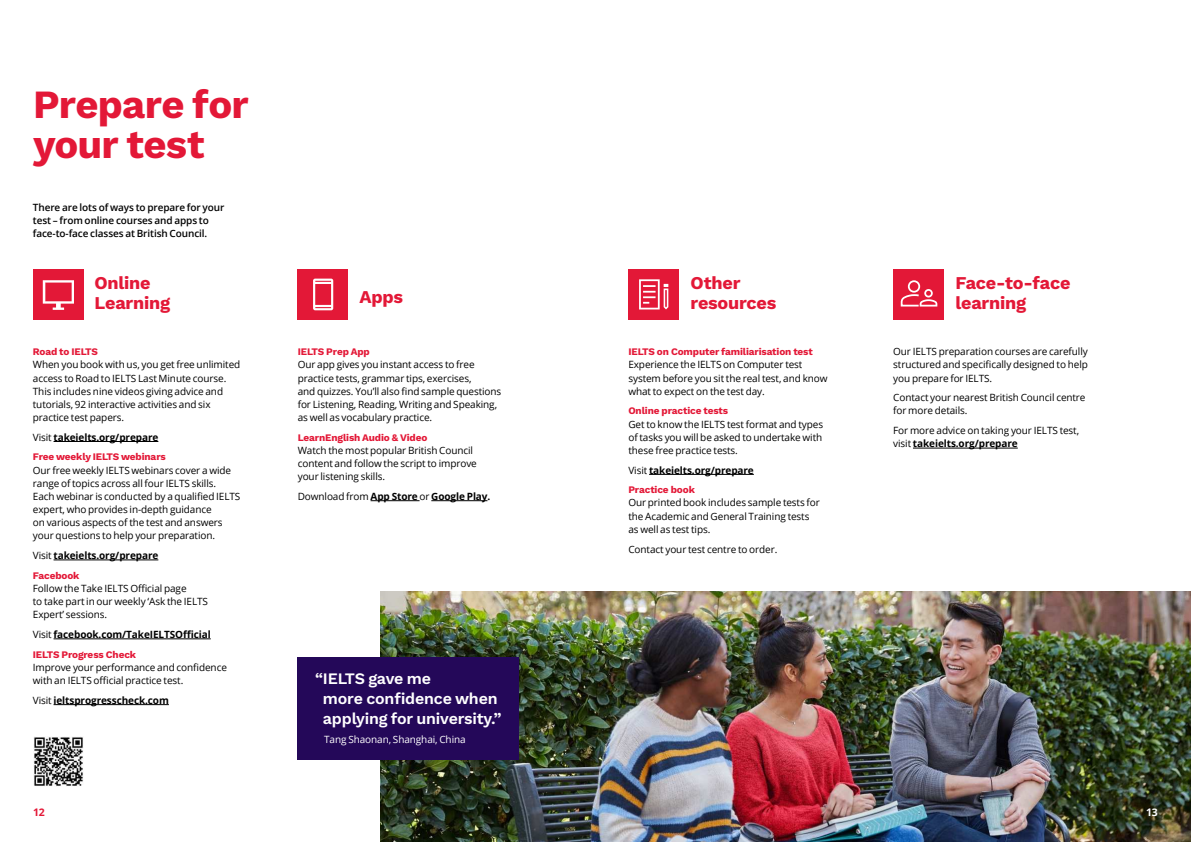
<style>
.page{position:relative;width:1191px;height:842px;background:#fff}
.page>*{position:absolute;margin:0;border:0;box-sizing:border-box;transform-origin:0 0}
.t1{font:700 40px/39.5px "Work Sans";letter-spacing:-.02em;color:#e31837}
.t2{font:700 18px/19.7px "Work Sans";letter-spacing:-.01em;color:#e31837}
.t3{font:600 16px/19.7px "Work Sans";letter-spacing:-.01em;color:#fff}
.t4{font:700 10.5px "Open Sans";color:#e31837}
.t5{font:700 10.5px "Open Sans";color:#fff}
.t6{font:10px/13.2px "Open Sans";letter-spacing:-.01em;color:#000}
.t7{font:700 10px "Open Sans";letter-spacing:-.01em;color:#000}
.t8{font:700 10px "Work Sans";letter-spacing:-.01em;color:#e31837}
.t9{font:600 10px/13.2px "Open Sans";letter-spacing:-.01em;color:#000}
.t10{font:10px "Open Sans";letter-spacing:-.01em;color:#fff}
.s1{font-weight:400}
.s2{font-weight:700}
</style>
<div class="page">
<img style="left:380px;top:591px;width:810px;height:251px">
<hr style="left:54px;top:441px;width:104px;height:1px;background:#000">
<hr style="left:54px;top:560px;width:104px;height:1px;background:#000">
<hr style="left:54px;top:639px;width:157px;height:1px;background:#000">
<hr style="left:54px;top:704px;width:115px;height:1px;background:#000">
<hr style="left:649px;top:474px;width:105px;height:1px;background:#000">
<hr style="left:913px;top:448px;width:104px;height:1px;background:#000">
<hr style="left:370px;top:500px;width:49px;height:1px;background:#000">
<hr style="left:431px;top:500px;width:56px;height:1px;background:#000">
<div style="left:298px;top:658px;width:221px;height:102px;background:#240859"></div>
<div style="left:629px;top:269px;width:50px;height:50px;background:#e31837"></div>
<div style="left:298px;top:269px;width:50px;height:50px;background:#e31837"></div>
<div style="left:893px;top:269px;width:50px;height:50px;background:#e31837"></div>
<svg style="left:900px;top:280px;width:37px;height:27px"></svg>
<svg style="left:639px;top:279px;width:29px;height:30px"></svg>
<svg style="left:313px;top:279px;width:20px;height:31px"></svg>
<div style="left:33px;top:269px;width:50px;height:50px;background:#e31837"></div>
<svg style="left:43px;top:280px;width:31px;height:30px"></svg>
<img style="left:34px;top:737px;width:49px;height:50px">
<h1 class="t1" style="left:33px;top:88px;width:217px">Prepare for your test</h1>
<p class="t9" style="left:33px;top:201px;width:193px">There are lots of ways to prepare for your test – from online courses and apps to face-to-face classes at British Council.</p>
<h2 class="t2" style="left:94px;top:275px;width:77px">Online<br>Learning</h2>
<p class="t8" style="left:33px;top:348px;width:67px">Road to IELTS</p>
<p class="t6" style="left:33px;top:359px;width:209px">When you book with us, you get free unlimited access to Road to IELTS Last Minute course.<br>This includes nine videos giving advice and tutorials, 92 interactive activities and six practice test papers.</p>
<p class="t7" style="left:33px;top:433px;width:127px"><span class="s1">Visit</span> takeielts.org/prepare</p>
<p class="t8" style="left:33px;top:453px;width:134px">Free weekly IELTS webinars</p>
<p class="t6" style="left:33px;top:464px;width:209px">Our free weekly IELTS webinars cover a wide range of topics across all four IELTS skills.<br>Each webinar is conducted by a quali昀椀ed IELTS expert, who provides in-depth guidance<br>on various aspects of the test and answers your questions to help your preparation.</p>
<p class="t7" style="left:33px;top:551px;width:127px"><span class="s1">Visit</span> takeielts.org/prepare</p>
<p class="t8" style="left:33px;top:571px;width:48px">Facebook</p>
<p class="t6" style="left:33px;top:581px;width:177px">Follow the Take IELTS O昀케cial page<br>to take part in our weekly ‘Ask the IELTS<br>Expert’ sessions.</p>
<p class="t7" style="left:33px;top:627px;width:179px"><span class="s1">Visit</span> facebook.com/TakeIELTSO昀케cial</p>
<p class="t8" style="left:33px;top:650px;width:105px">IELTS Progress Check</p>
<p class="t6" style="left:33px;top:660px;width:195px">Improve your performance and con昀椀dence with an IELTS o昀케cial practice test.</p>
<p class="t7" style="left:33px;top:696px;width:137px"><span class="s1">Visit</span> ieltsprogresscheck.com</p>
<h2 class="t2" style="left:359px;top:288px;width:45px">Apps</h2>
<p class="t8" style="left:298px;top:348px;width:74px">IELTS Prep App</p>
<p class="t6" style="left:298px;top:359px;width:205px">Our app gives you instant access to free practice tests, grammar tips, exercises,<br>and quizzes. You’ll also 昀椀nd sample questions for Listening, Reading, Writing and Speaking, as well as vocabulary practice.</p>
<p class="t8" style="left:298px;top:433px;width:131px">LearnEnglish Audio &amp; Video</p>
<p class="t6" style="left:298px;top:445px;width:181px">Watch the most popular British Council content and follow the script to improve your listening skills.</p>
<p class="t7" style="left:298px;top:492px;width:194px"><span class="s1">Download from</span> App Store <span class="s1">or</span> Google Play.</p>
<h3 class="t3" style="left:323px;top:670px;width:180px;text-indent:-8px">“ IELTS gave me<br>more con昀椀dence when applying for university.”</h3>
<p class="t10" style="left:324px;top:736px;width:143px">Tang Shaonan, Shanghai, China</p>
<h2 class="t2" style="left:690px;top:275px;width:87px">Other resources</h2>
<h2 class="t2" style="left:955px;top:275px;width:117px">Face-to-face learning</h2>
<p class="t8" style="left:628px;top:348px;width:186px">IELTS on Computer familiarisation test</p>
<p class="t6" style="left:628px;top:359px;width:201px">Experience the IELTS on Computer test system before you sit the real test, and know what to expect on the test day.</p>
<p class="t8" style="left:628px;top:407px;width:101px">Online practice tests</p>
<p class="t6" style="left:628px;top:418px;width:196px;text-align:justify">Get to know the IELTS test format and types of tasks you will be asked to undertake with these free practice tests.</p>
<p class="t7" style="left:628px;top:466px;width:127px"><span class="s1">Visit</span> takeielts.org/prepare</p>
<p class="t8" style="left:628px;top:486px;width:68px">Practice book</p>
<p class="t6" style="left:628px;top:497px;width:193px">Our printed book includes sample tests for the Academic and General Training tests as well as test tips.</p>
<p class="t6" style="left:628px;top:543px;width:150px">Contact your test centre to order.</p>
<p class="t6" style="left:893px;top:346px;width:196px;text-align:justify">Our IELTS preparation courses are carefully structured and speci昀椀cally designed to help you prepare for IELTS.</p>
<p class="t6" style="left:893px;top:392px;width:194px">Contact your nearest British Council centre for more details.</p>
<p class="t6" style="left:893px;top:425px;width:187px">For more advice on taking your IELTS test, visit <span class="s2">takeielts.org/prepare</span></p>
<p class="t4" style="left:33px;top:808px;width:13px">12</p>
<p class="t5" style="left:1146px;top:808px;width:13px">13</p>
</div>
